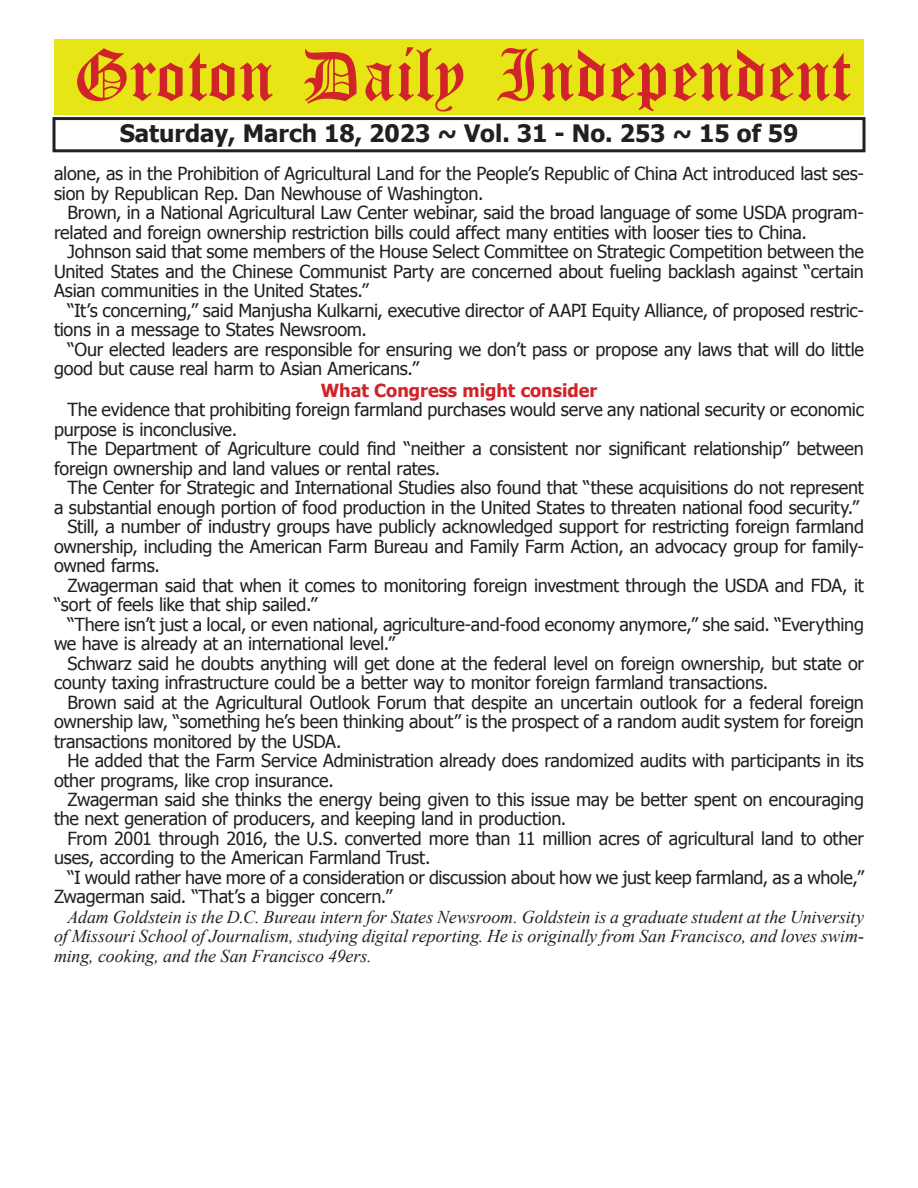
<style>
.page{position:relative;width:918px;height:1188px;background:#fff}
.page>*{position:absolute;margin:0;border:0;box-sizing:border-box;transform-origin:0 0}
.t1{font:54px "Old English Five";color:#d1232a}
.t2{font:700 24px "Tahoma";color:#231f20}
.t3{font:18px/19.5px "Tahoma";letter-spacing:-.015em;color:#231f20}
.t4{font:italic 18px/19.5px "Times New Roman";letter-spacing:-.005em;color:#231f20;text-align:justify}
.t5{font:700 18px "Tahoma";color:#d1232a}
</style>
<div class="page">
<div style="left:52px;top:117px;width:814px;height:35px;border:3px solid #231f20"></div>
<div style="left:54px;top:40px;width:810px;height:75px;background:#e7e515"></div>
<h1 class="t1" style="left:73px;top:50px;width:779px">Groton Daily Independent</h1>
<h2 class="t2" style="left:120px;top:116px;width:680px">Saturday, March 18, 2023 ~ Vol. 31 - No. 253 ~ 15 of 59</h2>
<p class="t3" style="left:54px;top:163px;width:812px">alone, as in the Prohibition of Agricultural Land for the People’s Republic of China Act introduced last ses&shy;sion by Republican Rep. Dan Newhouse of Washington.</p>
<p class="t3" style="left:54px;top:202px;width:812px;text-indent:14px">Brown, in a National Agricultural Law Center webinar, said the broad language of some USDA program&shy;related and foreign ownership restriction bills could affect many entities with looser ties to China.</p>
<p class="t3" style="left:54px;top:241px;width:811px;text-align:justify;text-indent:14px">Johnson said that some members of the House Select Committee on Strategic Competition between the United States and the Chinese Communist Party are concerned about fueling backlash against “certain Asian communities in the United States.”</p>
<p class="t3" style="left:54px;top:299px;width:812px;text-indent:14px">“It’s concerning,” said Manjusha Kulkarni, executive director of AAPI Equity Alliance, of proposed restric&shy;tions in a message to States Newsroom.</p>
<p class="t3" style="left:54px;top:338px;width:812px;text-indent:14px">“Our elected leaders are responsible for ensuring we don’t pass or propose any laws that will do little good but cause real harm to Asian Americans.”</p>
<p class="t5" style="left:321px;top:377px;width:278px">What Congress might consider</p>
<p class="t3" style="left:54px;top:399px;width:811px;text-indent:14px">The evidence that prohibiting foreign farmland purchases would serve any national security or economic purpose is inconclusive.</p>
<p class="t3" style="left:54px;top:438px;width:811px;text-indent:14px">The Department of Agriculture could find “neither a consistent nor significant relationship” between foreign ownership and land values or rental rates.</p>
<p class="t3" style="left:68px;top:477px;width:798px">The Center for Strategic and International Studies also found that “these acquisitions do not represent</p>
<p class="t3" style="left:54px;top:496px;width:807px">a substantial enough portion of food production in the United States to threaten national food security.”</p>
<p class="t3" style="left:68px;top:516px;width:798px">Still, a number of industry groups have publicly acknowledged support for restricting foreign farmland</p>
<p class="t3" style="left:54px;top:535px;width:812px">ownership, including the American Farm Bureau and Family Farm Action, an advocacy group for family-</p>
<p class="t3" style="left:54px;top:555px;width:108px">owned farms.</p>
<p class="t3" style="left:68px;top:574px;width:798px">Zwagerman said that when it comes to monitoring foreign investment through the USDA and FDA, it</p>
<p class="t3" style="left:54px;top:594px;width:265px">“sort of feels like that ship sailed.”</p>
<p class="t3" style="left:68px;top:613px;width:798px">“There isn’t just a local, or even national, agriculture-and-food economy anymore,” she said. “Everything</p>
<p class="t3" style="left:54px;top:633px;width:343px">we have is already at an international level.”</p>
<p class="t3" style="left:68px;top:652px;width:798px">Schwarz said he doubts anything will get done at the federal level on foreign ownership, but state or</p>
<p class="t3" style="left:54px;top:672px;width:716px">county taxing infrastructure could be a better way to monitor foreign farmland transactions.</p>
<p class="t3" style="left:68px;top:691px;width:798px">Brown said at the Agricultural Outlook Forum that despite an uncertain outlook for a federal foreign</p>
<p class="t3" style="left:54px;top:711px;width:811px">ownership law, “something he’s been thinking about” is the prospect of a random audit system for foreign</p>
<p class="t3" style="left:54px;top:730px;width:289px">transactions monitored by the USDA.</p>
<p class="t3" style="left:68px;top:750px;width:798px">He added that the Farm Service Administration already does randomized audits with participants in its</p>
<p class="t3" style="left:54px;top:769px;width:281px">other programs, like crop insurance.</p>
<p class="t3" style="left:68px;top:789px;width:798px">Zwagerman said she thinks the energy being given to this issue may be better spent on encouraging</p>
<p class="t3" style="left:54px;top:808px;width:514px">the next generation of producers, and keeping land in production.</p>
<p class="t3" style="left:68px;top:828px;width:798px">From 2001 through 2016, the U.S. converted more than 11 million acres of agricultural land to other</p>
<p class="t3" style="left:54px;top:847px;width:378px">uses, according to the American Farmland Trust.</p>
<p class="t3" style="left:68px;top:867px;width:798px">“I would rather have more of a consideration or discussion about how we just keep farmland, as a whole,”</p>
<p class="t3" style="left:54px;top:886px;width:340px">Zwagerman said. “That’s a bigger concern.”</p>
<p class="t4" style="left:54px;top:907px;width:812px;text-indent:14px">Adam Goldstein is the D.C. Bureau intern for States Newsroom. Goldstein is a graduate student at the University of Missouri School of Journalism, studying digital reporting. He is originally from San Francisco, and loves swim&shy;ming, cooking, and the San Francisco 49ers.</p>
</div>
